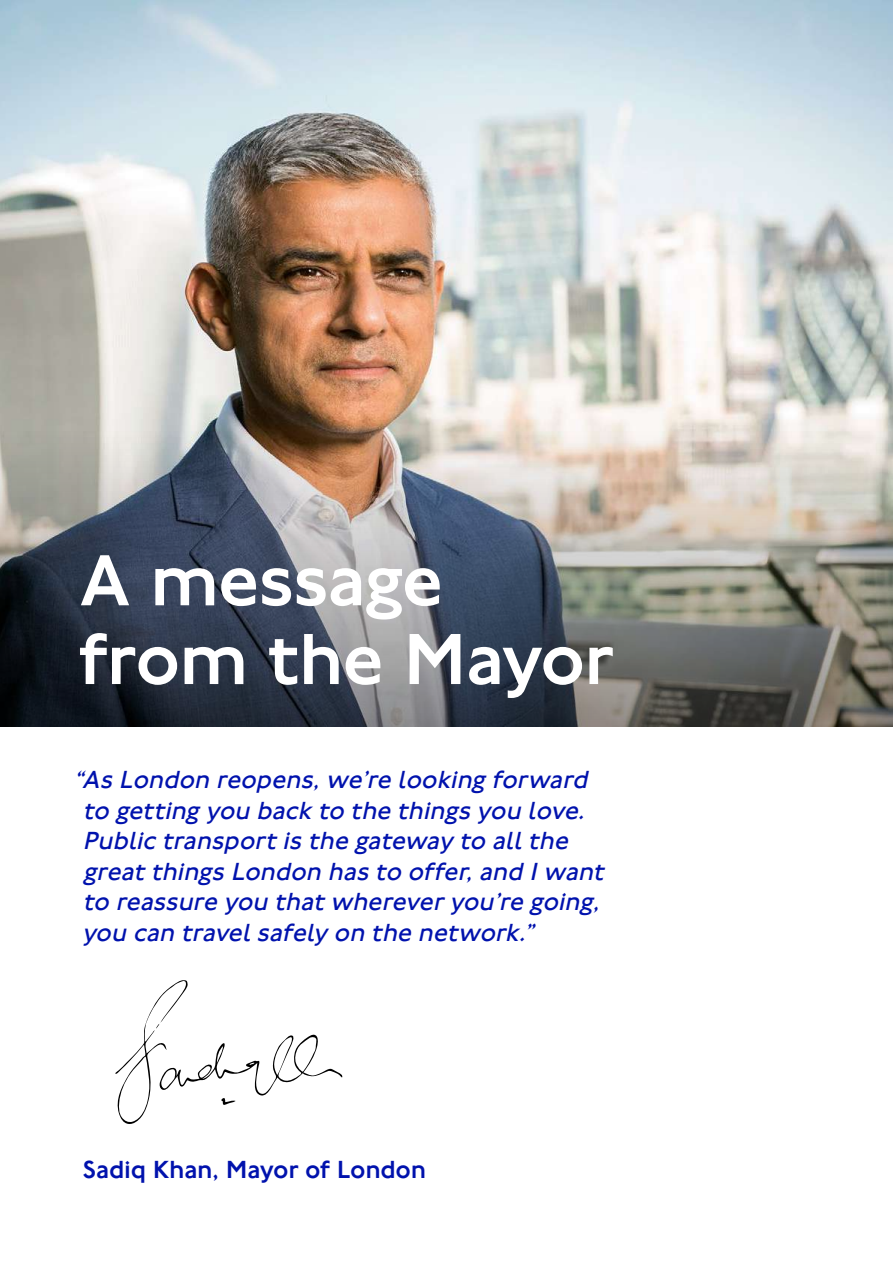
<style>
.page{position:relative;width:893px;height:1263px;background:#fff}
.page>*{position:absolute;margin:0;border:0;box-sizing:border-box;transform-origin:0 0}
.t1{font:500 75px/78.8px "Johnston 100";letter-spacing:-.02em;color:#fff}
.t2{font:italic 25.5px/30.6px "Johnston 100";color:#0012ad}
.t3{font:500 25.5px "Johnston 100";letter-spacing:-.01em;color:#0012ad}
</style>
<div class="page">
<img style="left:0;top:0;width:893px;height:430px">
<img style="left:0;top:430px;width:893px;height:296px">
<svg style="left:115px;top:980px;width:227px;height:144px"></svg>
<h1 class="t1" style="left:79px;top:542px;width:537px">A message from the Mayor</h1>
<p class="t2" style="left:82px;top:764px;width:529px;text-indent:-8px">“As London reopens,we’re looking forward to getting you back to the things you love.<br>Public transportis the gateway to allthe greatthings London has to offer,and Iwant to reassure you thatwhereveryou’re going, you can travelsafely on the network.”</p>
<p class="t3" style="left:83px;top:1155px;width:345px">Sadiq Khan, Mayor of London</p>
</div>
